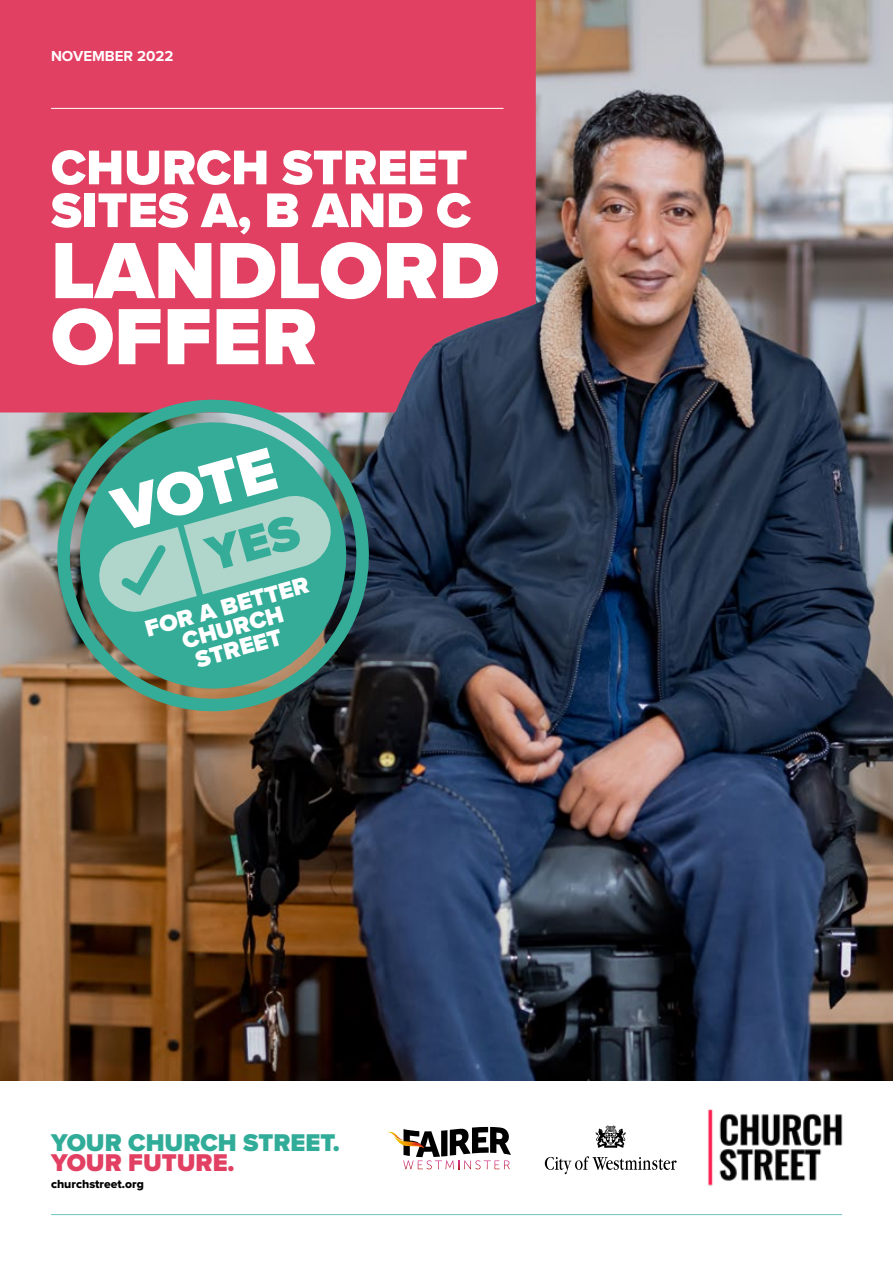
<style>
.page{position:relative;width:893px;height:1263px;background:#fff}
.page>*{position:absolute;margin:0;border:0;box-sizing:border-box;transform-origin:0 0}
.t1{font:900 82.65px/66.2px "Proxima Nova";color:#fff}
.t2{font:900 63.3px "Proxima Nova";color:#fff}
.t3{font:900 50.4px/42.8px "Proxima Nova";color:#fff}
.t4{font:900 25.05px "Proxima Nova";color:#31ac99}
.t5{font:900 25.05px "Proxima Nova";color:#e24062}
.t6{font:900 24.15px/21.6px "Proxima Nova";color:#fff;text-align:center}
.t7{font:700 15px "Proxima Nova";color:#fff}
.t8{font:12.15px "Proxima Nova Extrabld";color:#000}
</style>
<div class="page">
<hr style="left:51px;top:1214px;width:791px;height:1px;background:#6ec3bf">
<img style="left:0;top:0;width:893px;height:1080px">
<div style="left:0;top:0;width:536px;height:412px;background:#e24062"></div>
<svg style="left:545px;top:1156px;width:132px;height:18px"></svg>
<svg style="left:595px;top:1125px;width:31px;height:23px"></svg>
<img style="left:32px;top:374px;width:347px;height:363px">
<img style="left:65px;top:408px;width:296px;height:295px">
<hr style="left:51px;top:108px;width:453px;height:1px;background:#fff">
<img style="left:708px;top:1109px;width:135px;height:77px">
<svg style="left:387px;top:1127px;width:124px;height:42px"></svg>
<img style="left:384px;top:299px;width:173px;height:137px">
<svg style="left:95px;top:492px;width:240px;height:124px;background:#71c0b1"></svg>
<p class="t7" style="left:51px;top:45px;width:124px">NOVEMBER 2022</p>
<p class="t3" style="left:51px;top:146px;width:422px">CHURCH STREET<br>SITES A, B AND C</p>
<h1 class="t1" style="left:51px;top:237px;width:450px">LANDLORD<br>OFFER</h1>
<p class="t2" style="left:105px;top:474px;width:168px;rotate:-15deg">VOTE</p>
<p class="t6" style="left:143px;top:619px;width:170px;rotate:-15deg">FOR A BETTER<br>CHURCH<br>STREET</p>
<p class="t4" style="left:51px;top:1124px;width:290px">YOUR CHURCH STREET.</p>
<p class="t5" style="left:51px;top:1144px;width:185px">YOUR FUTURE.</p>
<p class="t8" style="left:51px;top:1175px;width:94px">churchstreet.org</p>
</div>
